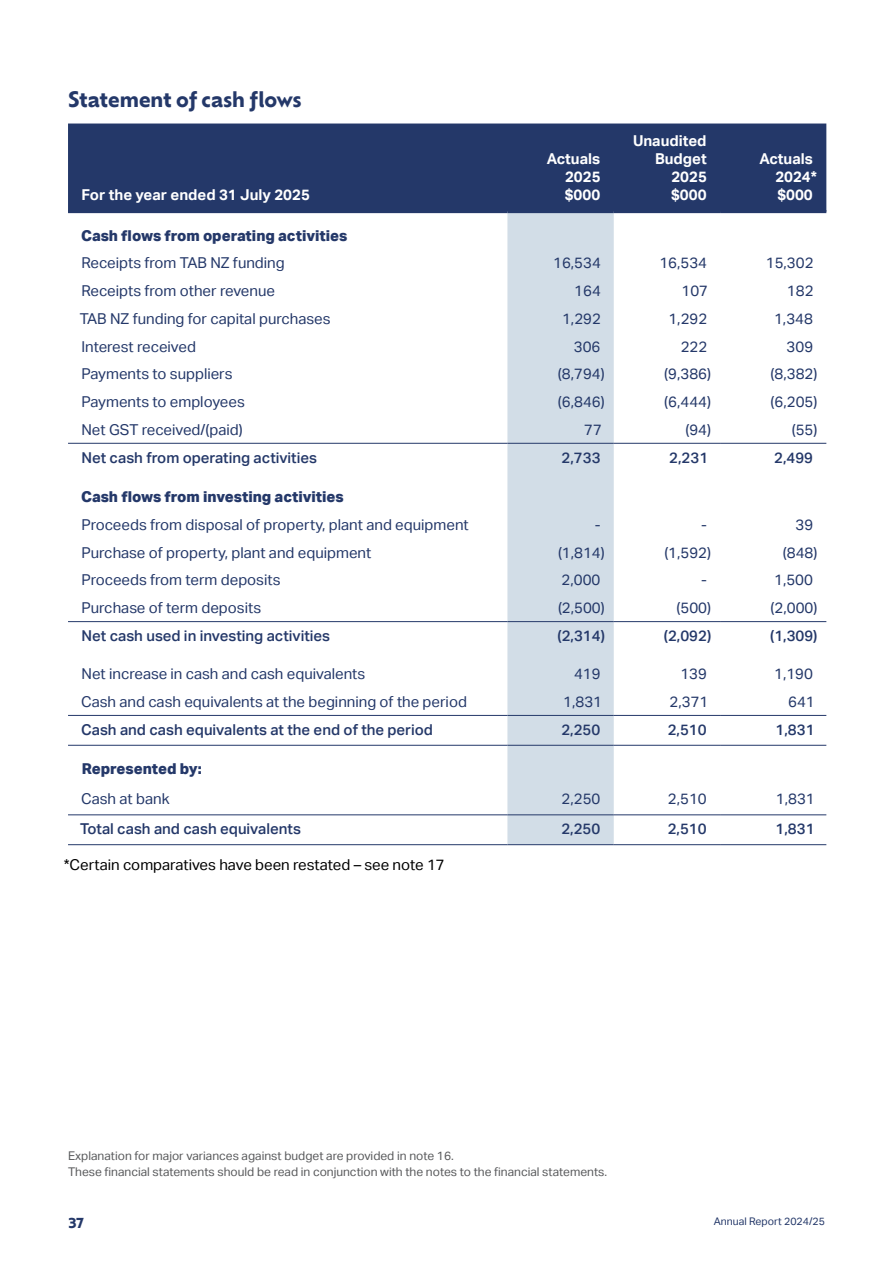
<style>
.page{position:relative;width:893px;height:1263px;background:#fff}
.page>*{position:absolute;margin:0;border:0;box-sizing:border-box;transform-origin:0 0}
.t1{font:700 21px "Ofelia Display";color:#243869}
.t2{font:15px "Aktiv Grotesk";color:#243869}
.t3{font:500 15px "Aktiv Grotesk";color:#243869}
.t4{font:700 15px/18px "Aktiv Grotesk";color:#fff;text-align:justify}
.t5{font:800 15px "Aktiv Grotesk";color:#243869}
.t6{font:15px "Aktiv Grotesk";color:#000}
.t7{font:700 13.5px "Ofelia Display";color:#243869}
.t8{font:12px/16.5px "Aktiv Grotesk";color:#58595b}
.t9{font:10.5px "Aktiv Grotesk";color:#243869}
</style>
<div class="page">
<div style="left:68px;top:124px;width:758px;height:86px;background:#243869"></div>
<div style="left:507px;top:213px;width:107px;height:631px;background:#d2dde7"></div>
<hr style="left:68px;top:443px;width:439px;height:1px;background:#243869">
<hr style="left:507px;top:443px;width:107px;height:1px;background:#243869">
<hr style="left:614px;top:443px;width:106px;height:1px;background:#243869">
<hr style="left:720px;top:443px;width:106px;height:1px;background:#243869">
<hr style="left:68px;top:621px;width:439px;height:1px;background:#243869">
<hr style="left:507px;top:621px;width:107px;height:1px;background:#243869">
<hr style="left:614px;top:621px;width:106px;height:1px;background:#243869">
<hr style="left:720px;top:621px;width:106px;height:1px;background:#243869">
<hr style="left:68px;top:814px;width:439px;height:1px;background:#243869">
<hr style="left:507px;top:814px;width:107px;height:1px;background:#243869">
<hr style="left:614px;top:814px;width:106px;height:1px;background:#243869">
<hr style="left:720px;top:814px;width:106px;height:1px;background:#243869">
<hr style="left:68px;top:844px;width:439px;height:1px;background:#243869">
<hr style="left:507px;top:844px;width:107px;height:1px;background:#243869">
<hr style="left:614px;top:844px;width:106px;height:1px;background:#243869">
<hr style="left:720px;top:844px;width:106px;height:1px;background:#243869">
<hr style="left:68px;top:715px;width:439px;height:1px;background:#243869">
<hr style="left:507px;top:715px;width:107px;height:1px;background:#243869">
<hr style="left:614px;top:715px;width:106px;height:1px;background:#243869">
<hr style="left:720px;top:715px;width:106px;height:1px;background:#243869">
<hr style="left:68px;top:745px;width:439px;height:1px;background:#243869">
<hr style="left:507px;top:745px;width:107px;height:1px;background:#243869">
<hr style="left:614px;top:745px;width:106px;height:1px;background:#243869">
<hr style="left:720px;top:745px;width:106px;height:1px;background:#243869">
<hr style="left:68px;top:210px;width:439px;height:3px;background:#243869">
<hr style="left:507px;top:210px;width:107px;height:3px;background:#243869">
<hr style="left:614px;top:210px;width:106px;height:3px;background:#243869">
<hr style="left:720px;top:210px;width:106px;height:3px;background:#243869">
<h1 class="t1" style="left:68px;top:84px;width:235px">Statement of cash flows</h1>
<p class="t4" style="left:81px;top:186px;width:230px">For the year ended 31 July 2025</p>
<p class="t4" style="left:565px;top:150px;width:37px;text-indent:-18px">Actuals 2025 $000</p>
<p class="t4" style="left:633px;top:132px;width:75px;text-align:right">Unaudited<br>Budget<br>2025 $000</p>
<p class="t4" style="left:775px;top:150px;width:43px;text-align:left;text-indent:-16px">Actuals<br>2024* $000</p>
<p class="t5" style="left:81px;top:226px;width:268px">Cash flows from operating activities</p>
<p class="t2" style="left:81px;top:254px;width:205px">Receipts from TAB NZ funding</p>
<p class="t2" style="left:553px;top:254px;width:49px">16,534</p>
<p class="t2" style="left:659px;top:254px;width:49px">16,534</p>
<p class="t2" style="left:766px;top:254px;width:49px">15,302</p>
<p class="t2" style="left:81px;top:282px;width:195px">Receipts from other revenue</p>
<p class="t2" style="left:574px;top:282px;width:28px">164</p>
<p class="t2" style="left:681px;top:282px;width:28px">107</p>
<p class="t2" style="left:787px;top:282px;width:28px">182</p>
<p class="t2" style="left:80px;top:310px;width:252px">TAB NZ funding for capital purchases</p>
<p class="t2" style="left:562px;top:310px;width:40px">1,292</p>
<p class="t2" style="left:668px;top:310px;width:40px">1,292</p>
<p class="t2" style="left:774px;top:310px;width:40px">1,348</p>
<p class="t2" style="left:81px;top:338px;width:116px">Interest received</p>
<p class="t2" style="left:574px;top:338px;width:28px">306</p>
<p class="t2" style="left:681px;top:338px;width:28px">222</p>
<p class="t2" style="left:787px;top:338px;width:28px">309</p>
<p class="t2" style="left:81px;top:365px;width:153px">Payments to suppliers</p>
<p class="t2" style="left:558px;top:365px;width:48px">(8,794)</p>
<p class="t2" style="left:664px;top:365px;width:48px">(9,386)</p>
<p class="t2" style="left:771px;top:365px;width:48px">(8,382)</p>
<p class="t2" style="left:81px;top:393px;width:165px">Payments to employees</p>
<p class="t2" style="left:558px;top:393px;width:48px">(6,846)</p>
<p class="t2" style="left:664px;top:393px;width:48px">(6,444)</p>
<p class="t2" style="left:771px;top:393px;width:48px">(6,205)</p>
<p class="t2" style="left:81px;top:421px;width:163px">Net GST received/(paid)</p>
<p class="t2" style="left:584px;top:421px;width:19px">77</p>
<p class="t2" style="left:685px;top:421px;width:27px">(94)</p>
<p class="t2" style="left:792px;top:421px;width:27px">(55)</p>
<p class="t3" style="left:81px;top:449px;width:237px">Net cash from operating activities</p>
<p class="t3" style="left:562px;top:449px;width:40px">2,733</p>
<p class="t3" style="left:669px;top:449px;width:40px">2,231</p>
<p class="t3" style="left:774px;top:449px;width:40px">2,499</p>
<p class="t5" style="left:81px;top:487px;width:264px">Cash flows from investing activities</p>
<p class="t2" style="left:81px;top:516px;width:389px">Proceeds from disposal of property, plant and equipment</p>
<p class="t2" style="left:595px;top:516px;width:7px">-</p>
<p class="t2" style="left:701px;top:516px;width:7px">-</p>
<p class="t2" style="left:795px;top:516px;width:19px">39</p>
<p class="t2" style="left:81px;top:544px;width:291px">Purchase of property, plant and equipment</p>
<p class="t2" style="left:558px;top:544px;width:48px">(1,814)</p>
<p class="t2" style="left:664px;top:544px;width:48px">(1,592)</p>
<p class="t2" style="left:783px;top:544px;width:36px">(848)</p>
<p class="t2" style="left:81px;top:571px;width:201px">Proceeds from term deposits</p>
<p class="t2" style="left:562px;top:571px;width:40px">2,000</p>
<p class="t2" style="left:701px;top:571px;width:7px">-</p>
<p class="t2" style="left:774px;top:571px;width:40px">1,500</p>
<p class="t2" style="left:81px;top:599px;width:181px">Purchase of term deposits</p>
<p class="t2" style="left:558px;top:599px;width:48px">(2,500)</p>
<p class="t2" style="left:677px;top:599px;width:36px">(500)</p>
<p class="t2" style="left:771px;top:599px;width:48px">(2,000)</p>
<p class="t3" style="left:82px;top:627px;width:250px">Net cash used in investing activities</p>
<p class="t3" style="left:557px;top:627px;width:49px">(2,314)</p>
<p class="t3" style="left:664px;top:627px;width:49px">(2,092)</p>
<p class="t3" style="left:770px;top:627px;width:49px">(1,309)</p>
<p class="t2" style="left:81px;top:665px;width:285px">Net increase in cash and cash equivalents</p>
<p class="t2" style="left:574px;top:665px;width:28px">419</p>
<p class="t2" style="left:680px;top:665px;width:28px">139</p>
<p class="t2" style="left:774px;top:665px;width:40px">1,190</p>
<p class="t2" style="left:81px;top:693px;width:387px">Cash and cash equivalents at the beginning of the period</p>
<p class="t2" style="left:563px;top:693px;width:40px">1,831</p>
<p class="t2" style="left:670px;top:693px;width:40px">2,371</p>
<p class="t2" style="left:788px;top:693px;width:28px">641</p>
<p class="t3" style="left:81px;top:721px;width:353px">Cash and cash equivalents at the end of the period</p>
<p class="t3" style="left:561px;top:721px;width:40px">2,250</p>
<p class="t3" style="left:668px;top:721px;width:40px">2,510</p>
<p class="t3" style="left:776px;top:721px;width:40px">1,831</p>
<p class="t5" style="left:82px;top:759px;width:122px">Represented by:</p>
<p class="t2" style="left:81px;top:790px;width:90px">Cash at bank</p>
<p class="t2" style="left:562px;top:790px;width:40px">2,250</p>
<p class="t2" style="left:668px;top:790px;width:40px">2,510</p>
<p class="t2" style="left:776px;top:790px;width:40px">1,831</p>
<p class="t3" style="left:80px;top:820px;width:222px">Total cash and cash equivalents</p>
<p class="t3" style="left:561px;top:820px;width:40px">2,250</p>
<p class="t3" style="left:668px;top:820px;width:40px">2,510</p>
<p class="t3" style="left:776px;top:820px;width:40px">1,831</p>
<p class="t6" style="left:64px;top:856px;width:383px">*Certain comparatives have been restated – see note 17</p>
<p class="t8" style="left:68px;top:1147px;width:541px">Explanation for major variances against budget are provided in note 16.<br>These financial statements should be read in conjunction with the notes to the financial statements.</p>
<p class="t7" style="left:68px;top:1213px;width:18px">37</p>
<p class="t9" style="left:714px;top:1215px;width:113px">Annual Report 2024/25</p>
</div>
